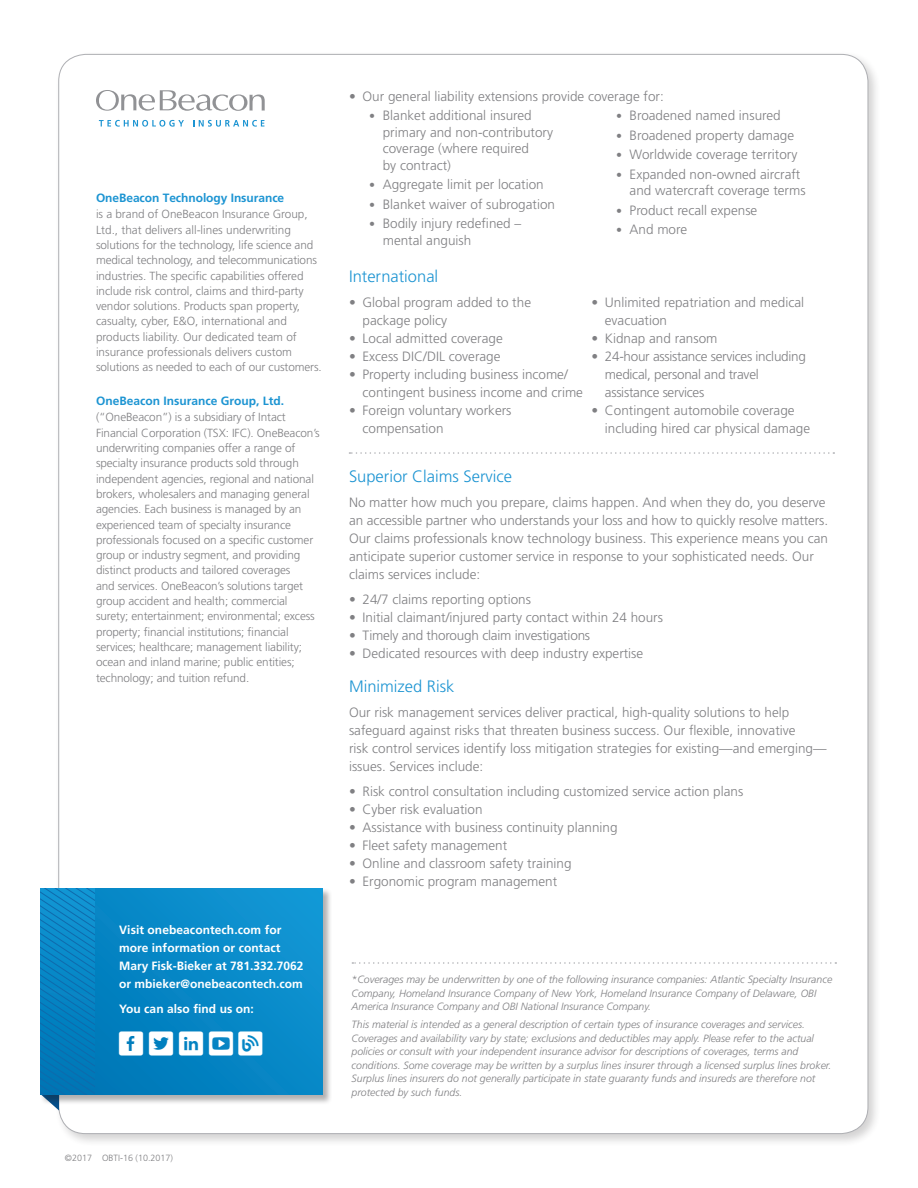
<style>
.page{position:relative;width:918px;height:1188px;background:#fff}
.page>*{position:absolute;margin:0;border:0;box-sizing:border-box;transform-origin:0 0}
.t1{font:300 16.5px "Frutiger";color:#1c94d2}
.t2{font:300 13.5px/18px "Frutiger";color:#808083}
.t3{font:300 13.5px/18px "Frutiger";letter-spacing:-.02em;color:#808083}
.t4{font:700 12px/18px "Frutiger";letter-spacing:.005em;color:#fff}
.t5{font:700 12px "Frutiger";letter-spacing:-.005em;color:#1c94d2}
.t6{font:300 11.7px/15.3px "Frutiger";letter-spacing:-.01em;color:#808083}
.t7{font:italic 300 10.5px/13.5px "Frutiger";color:#808083}
.t8{font:300 9px "Frutiger";color:#808083}
.s1{font-weight:400;font-size:12px}
</style>
<div class="page">
<div style="left:55px;top:50px;width:826px;height:1097px;background:#231f20;opacity:.2"></div>
<div style="left:59px;top:54px;width:809px;height:1080px;background:#fff;border-radius:27px"></div>
<div style="left:40px;top:887px;width:292px;height:218px;background:#231f20;opacity:.35"></div>
<div style="left:40px;top:888px;width:282px;height:207px;background:linear-gradient(to bottom,#0d91cf,#017fbf)"></div>
<svg style="left:40px;top:888px;width:54px;height:223px;background:#1586c1"></svg>
<svg style="left:352px;top:962px;width:484px;height:2px"></svg>
<svg style="left:96px;top:90px;width:169px;height:21px"></svg>
<svg style="left:99px;top:120px;width:85px;height:7px"></svg>
<svg style="left:193px;top:120px;width:71px;height:7px"></svg>
<svg style="left:349px;top:452px;width:485px;height:2px"></svg>
<svg style="left:119px;top:1031px;width:24px;height:25px"></svg>
<svg style="left:149px;top:1031px;width:24px;height:25px"></svg>
<svg style="left:179px;top:1031px;width:24px;height:25px"></svg>
<svg style="left:209px;top:1031px;width:53px;height:25px"></svg>
<p class="t5" style="left:96px;top:190px;width:190px">OneBeacon Technology Insurance</p>
<p class="t6" style="left:96px;top:207px;width:227px">is a brand of OneBeacon Insurance Group, Ltd., that delivers all-lines underwriting solutions for the technology, life science and medical technology, and telecommunications industries. The specific capabilities offered include risk control, claims and third-party vendor solutions. Products span property, casualty, cyber, E&amp;O, international and products liability. Our dedicated team of insurance professionals delivers custom solutions as needed to each of our customers.</p>
<p class="t5" style="left:96px;top:393px;width:190px">OneBeacon Insurance Group, Ltd.</p>
<p class="t6" style="left:96px;top:410px;width:225px">(“OneBeacon”) is a subsidiary of Intact Financial Corporation (TSX: IFC). OneBeacon’s underwriting companies offer a range of specialty insurance products sold through independent agencies, regional and national brokers, wholesalers and managing general agencies. Each business is managed by an experienced team of specialty insurance professionals focused on a specific customer group or industry segment, and providing distinct products and tailored coverages<br>and services. OneBeacon’s solutions target group accident and health; commercial surety; entertainment; environmental; excess property; financial institutions; financial services; healthcare; management liability; ocean and inland marine; public entities; technology; and tuition refund.</p>
<p class="t4" style="left:119px;top:921px;width:186px">Visit onebeacontech.com for more information or contact<br>Mary Fisk-Bieker at 781.332.7062 or mbieker@onebeacontech.com</p>
<p class="t4" style="left:119px;top:1000px;width:136px">You can also find us on:</p>
<p class="t8" style="left:65px;top:1153px;width:110px">©2017 OBTI-16 (10.2017)</p>
<p class="t2" style="left:349px;top:87px;width:316px">• Our general liability extensions provide coverage for:</p>
<p class="t2" style="left:383px;top:107px;width:172px;line-height:16.5px;text-indent:-14px"><span class="s1">•</span> Blanket additional insured primary and non-contributory coverage (where required<br>by contract)</p>
<p class="t2" style="left:369px;top:175px;width:176px"><span class="s1">•</span> Aggregate limit per location</p>
<p class="t2" style="left:369px;top:195px;width:187px"><span class="s1">•</span> Blanket waiver of subrogation</p>
<p class="t2" style="left:383px;top:215px;width:140px;line-height:16.5px;text-indent:-14px"><span class="s1">•</span> Bodily injury redefined – mental anguish</p>
<p class="t2" style="left:616px;top:106px;width:166px"><span class="s1">•</span> Broadened named insured</p>
<p class="t2" style="left:616px;top:126px;width:180px"><span class="s1">•</span> Broadened property damage</p>
<p class="t2" style="left:616px;top:145px;width:183px"><span class="s1">•</span> Worldwide coverage territory</p>
<p class="t2" style="left:630px;top:166px;width:177px;line-height:16.5px;text-indent:-14px"><span class="s1">•</span> Expanded non-owned aircraft and watercraft coverage terms</p>
<p class="t2" style="left:616px;top:201px;width:143px"><span class="s1">•</span> Product recall expense</p>
<p class="t2" style="left:616px;top:220px;width:73px"><span class="s1">•</span> And more</p>
<p class="t1" style="left:349px;top:267px;width:91px">International</p>
<p class="t2" style="left:363px;top:293px;width:170px;text-indent:-14px">• Global program added to the package policy</p>
<p class="t2" style="left:349px;top:329px;width:155px">• Local admitted coverage</p>
<p class="t2" style="left:349px;top:347px;width:153px">• Excess DIC/DIL coverage</p>
<p class="t2" style="left:363px;top:365px;width:222px;text-indent:-14px">• Property including business income/ contingent business income and crime</p>
<p class="t2" style="left:363px;top:401px;width:151px;text-indent:-14px">• Foreign voluntary workers compensation</p>
<p class="t2" style="left:605px;top:293px;width:201px;text-indent:-14px">• Unlimited repatriation and medical evacuation</p>
<p class="t2" style="left:591px;top:329px;width:128px">• Kidnap and ransom</p>
<p class="t3" style="left:605px;top:347px;width:203px;text-indent:-14px">• 24-hour assistance services including medical, personal and travel assistance services</p>
<p class="t2" style="left:605px;top:401px;width:207px;text-indent:-14px">• Contingent automobile coverage including hired car physical damage</p>
<p class="t1" style="left:349px;top:467px;width:165px">Superior Claims Service</p>
<p class="t2" style="left:349px;top:493px;width:481px">No matter how much you prepare, claims happen. And when they do, you deserve an accessible partner who understands your loss and how to quickly resolve matters.<br>Our claims professionals know technology business. This experience means you can anticipate superior customer service in response to your sophisticated needs. Our claims services include:</p>
<p class="t2" style="left:349px;top:590px;width:184px">• 24/7 claims reporting options</p>
<p class="t2" style="left:349px;top:608px;width:316px">• Initial claimant/injured party contact within 24 hours</p>
<p class="t2" style="left:349px;top:626px;width:243px">• Timely and thorough claim investigations</p>
<p class="t2" style="left:349px;top:644px;width:296px">• Dedicated resources with deep industry expertise</p>
<p class="t1" style="left:349px;top:677px;width:107px">Minimized Risk</p>
<p class="t2" style="left:349px;top:703px;width:479px">Our risk management services deliver practical, high-quality solutions to help safeguard against risks that threaten business success. Our flexible, innovative<br>risk control services identify loss mitigation strategies for existing—and emerging— issues. Services include:</p>
<p class="t2" style="left:349px;top:782px;width:396px">• Risk control consultation including customized service action plans</p>
<p class="t2" style="left:349px;top:800px;width:135px">• Cyber risk evaluation</p>
<p class="t2" style="left:349px;top:818px;width:270px">• Assistance with business continuity planning</p>
<p class="t2" style="left:349px;top:836px;width:160px">• Fleet safety management</p>
<p class="t2" style="left:349px;top:854px;width:224px">• Online and classroom safety training</p>
<p class="t2" style="left:349px;top:872px;width:210px">• Ergonomic program management</p>
<p class="t7" style="left:352px;top:973px;width:482px">*Coverages may be underwritten by one of the following insurance companies: Atlantic Specialty Insurance<br>Company, Homeland Insurance Company of New York, Homeland Insurance Company of Delaware, OBI<br>America Insurance Company and OBI National Insurance Company.</p>
<p class="t7" style="left:352px;top:1018px;width:481px">This material is intended as a general description of certain types of insurance coverages and services.<br>Coverages and availability vary by state; exclusions and deductibles may apply. Please refer to the actual policies or consult with your independent insurance advisor for descriptions of coverages, terms and conditions. Some coverage may be written by a surplus lines insurer through a licensed surplus lines broker.<br>Surplus lines insurers do not generally participate in state guaranty funds and insureds are therefore not protected by such funds.</p>
</div>
